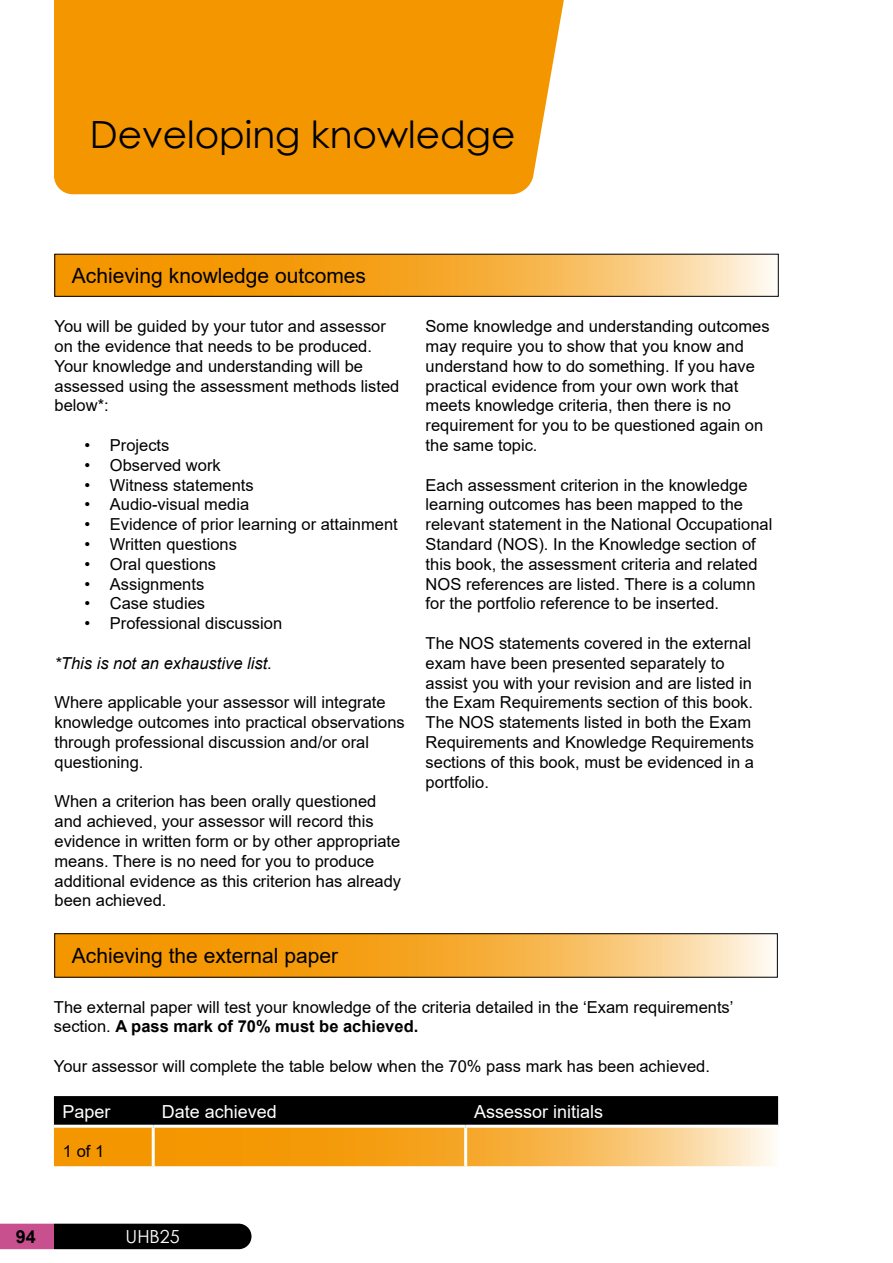
<style>
.page{position:relative;width:893px;height:1263px;background:#fff}
.page>*{position:absolute;margin:0;border:0;box-sizing:border-box;transform-origin:0 0}
.t1{font:37.5px "Century Gothic";color:#000}
.t2{font:21px "Arial";color:#000}
.t3{font:18px "Arial";color:#fff}
.t4{font:18px "Century Gothic";color:#fff}
.t5{font:700 18px "Arial";color:#000}
.t6{font:16.5px/19.8px "Arial";color:#000}
.t7{font:italic 16.5px "Arial";color:#000}
.s1{font-weight:700}
</style>
<div class="page">
<svg style="left:57px;top:256px;width:716px;height:38px;background:#f6b03f"></svg>
<div style="left:54px;top:0;width:510px;height:195px;background:#f49600"></div>
<svg style="left:0;top:1224px;width:251px;height:25px;background:#2d1320"></svg>
<svg style="left:57px;top:935px;width:716px;height:40px;background:#f6b03f"></svg>
<div style="left:55px;top:933px;width:722px;height:44px;border:1px solid #000"></div>
<svg style="left:54px;top:1096px;width:724px;height:70px;background:#8c6422"></svg>
<hr style="left:153px;top:1125px;width:313px;height:3px;background:#fff">
<hr style="left:466px;top:1125px;width:312px;height:3px;background:#fff">
<hr style="left:54px;top:1125px;width:99px;height:3px;background:#fff">
<hr style="left:152px;top:1128px;width:3px;height:38px;background:#fff">
<hr style="left:464px;top:1128px;width:3px;height:38px;background:#fff">
<h1 class="t1" style="left:90px;top:108px;width:427px">Developing knowledge</h1>
<p class="t2" style="left:72px;top:261px;width:296px">Achieving knowledge outcomes</p>
<p class="t6" style="left:55px;top:316px;width:346px">You will be guided by your tutor and assessor on the evidence that needs to be produced.<br>Your knowledge and understanding will be assessed using the assessment methods listed below*:</p>
<p class="t6" style="left:84px;top:435px;width:87px">• Projects</p>
<p class="t6" style="left:84px;top:455px;width:138px">• Observed work</p>
<p class="t6" style="left:84px;top:475px;width:171px">• Witness statements</p>
<p class="t6" style="left:84px;top:494px;width:166px">• Audio-visual media</p>
<p class="t6" style="left:84px;top:514px;width:315px">• Evidence of prior learning or attainment</p>
<p class="t6" style="left:84px;top:534px;width:154px">• Written questions</p>
<p class="t6" style="left:84px;top:554px;width:133px">• Oral questions</p>
<p class="t6" style="left:84px;top:574px;width:121px">• Assignments</p>
<p class="t6" style="left:84px;top:593px;width:122px">• Case studies</p>
<p class="t6" style="left:84px;top:613px;width:199px">• Professional discussion</p>
<p class="t7" style="left:55px;top:652px;width:219px">*This is not an exhaustive list.</p>
<p class="t6" style="left:55px;top:692px;width:352px">Where applicable your assessor will integrate knowledge outcomes into practical observations through professional discussion and/or oral questioning.</p>
<p class="t6" style="left:55px;top:791px;width:348px">When a criterion has been orally questioned and achieved, your assessor will record this evidence in written form or by other appropriate means. There is no need for you to produce additional evidence as this criterion has already been achieved.</p>
<p class="t6" style="left:426px;top:316px;width:345px">Some knowledge and understanding outcomes may require you to show that you know and understand how to do something. If you have practical evidence from your own work that meets knowledge criteria, then there is no requirement for you to be questioned again on the same topic.</p>
<p class="t6" style="left:426px;top:475px;width:348px">Each assessment criterion in the knowledge learning outcomes has been mapped to the relevant statement in the National Occupational Standard (NOS). In the Knowledge section of this book, the assessment criteria and related NOS references are listed. There is a column for the portfolio reference to be inserted.</p>
<p class="t6" style="left:426px;top:633px;width:330px">The NOS statements covered in the external exam have been presented separately to assist you with your revision and are listed in the Exam Requirements section of this book.<br>The NOS statements listed in both the Exam Requirements and Knowledge Requirements sections of this book, must be evidenced in a portfolio.</p>
<p class="t2" style="left:72px;top:941px;width:268px">Achieving the external paper</p>
<p class="t6" style="left:54px;top:997px;width:681px">The external paper will test your knowledge of the criteria detailed in the ‘Exam requirements’ section. <span class="s1">A pass mark of 70% must be achieved.</span></p>
<p class="t6" style="left:54px;top:1056px;width:658px">Your assessor will complete the table below when the 70% pass mark has been achieved.</p>
<p class="t3" style="left:62px;top:1099px;width:50px">Paper</p>
<p class="t3" style="left:162px;top:1099px;width:117px">Date achieved</p>
<p class="t3" style="left:474px;top:1099px;width:131px">Assessor initials</p>
<p class="t6" style="left:63px;top:1141px;width:43px">1 of 1</p>
<p class="t5" style="left:16px;top:1224px;width:22px">94</p>
<p class="t4" style="left:126px;top:1223px;width:56px">UHB25</p>
</div>
